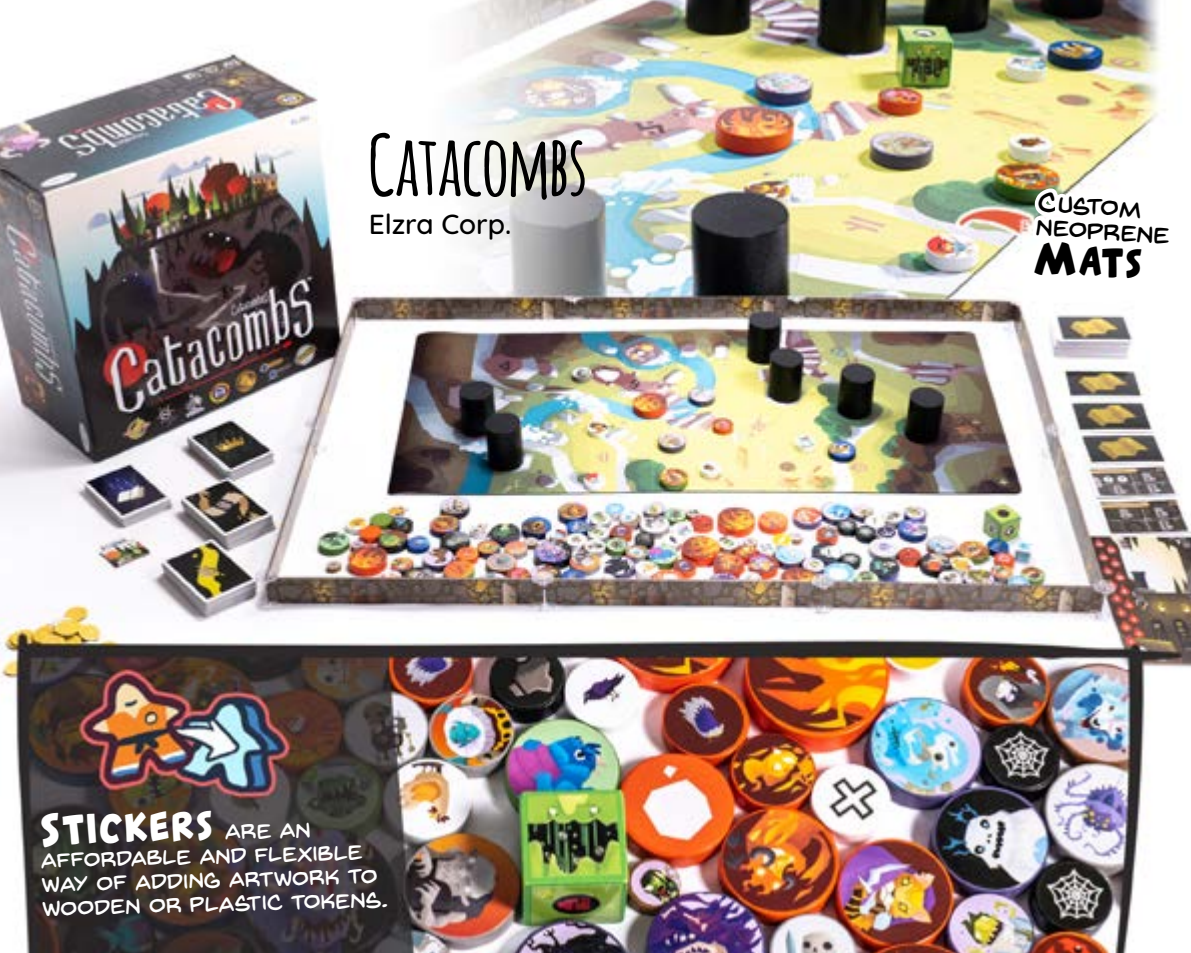
<style>
.page{position:relative;width:1191px;height:953px;background:#fff}
.page>*{position:absolute;margin:0;border:0;box-sizing:border-box;transform-origin:0 0}
.t1{font:700 82px "Amatic";color:#000}
.t2{font:700 40px "Canted FX";color:#fff}
.t3{font:700 40px "Canted FX";color:#000}
.t4{font:500 28px "Quicksand";color:#000}
.t5{font:24px/24px "Back Issues BB";color:#000}
.t6{font:22px/23.8px "Back Issues BB";color:#fff}
.s1{font-family:"Back Issues BB";font-weight:400;font-size:22px}
.s2{font-size:28px}
</style>
<div class="page">
<img style="left:0;top:0;width:1191px;height:952px">
<img style="left:1025px;top:0;width:152px;height:431px">
<h1 class="t1" style="left:369px;top:119px;width:219px">CATACOMBS</h1>
<p class="t4" style="left:369px;top:205px;width:144px">Elzra Corp.</p>
<h2 class="t2" style="left:40px;top:800px;width:272px;rotate:-1deg">Stickers <span class="s1">are an</span></h2>
<p class="t6" style="left:41px;top:847px;width:348px;rotate:-1deg">affordable and flexible way of adding artwork to wooden or plastic tokens.</p>
<p class="t5" style="left:1038px;top:191px;width:135px;rotate:4deg"><span class="s2">C</span>ustom<br>Neoprene</p>
<h2 class="t3" style="left:1036px;top:228px;width:111px;rotate:4deg">Mats</h2>
</div>
